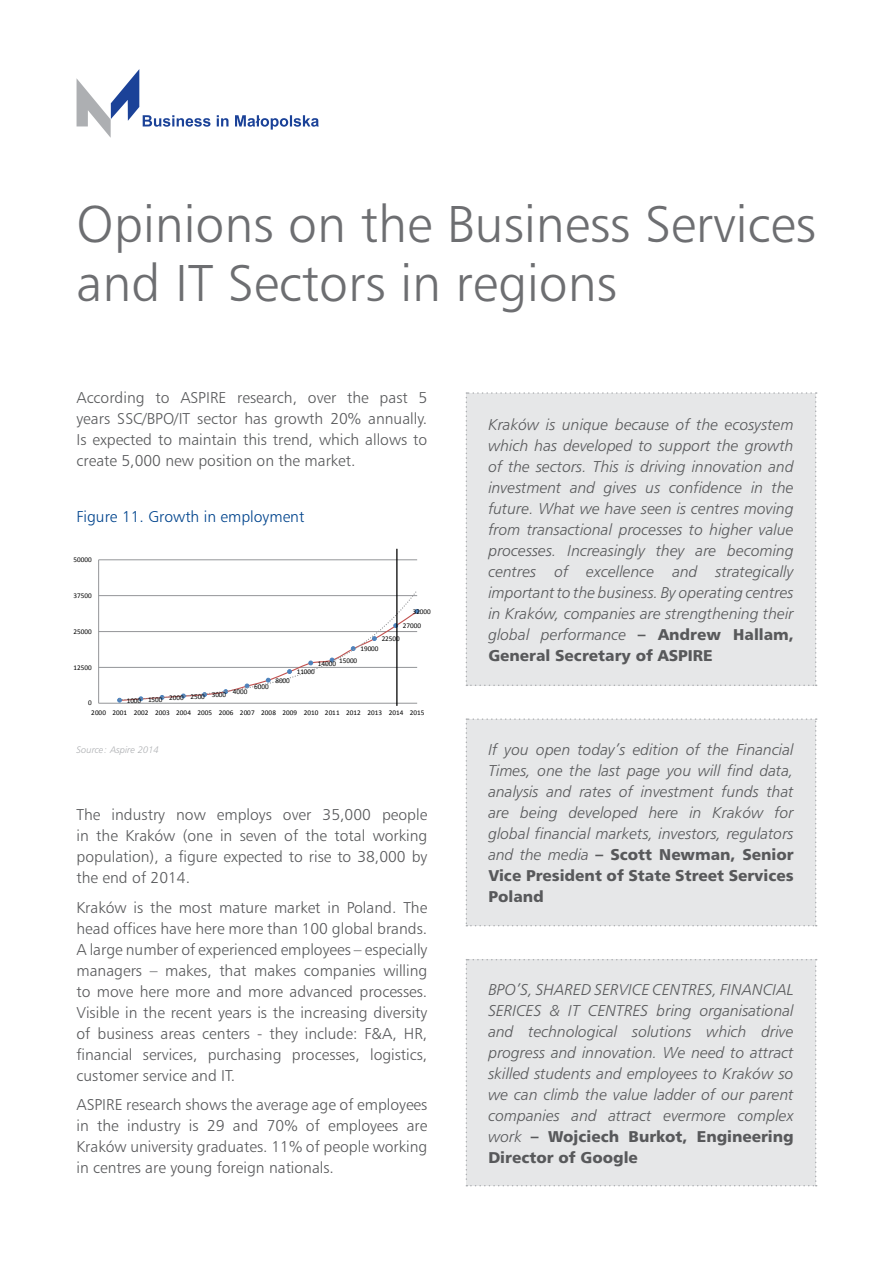
<style>
.page{position:relative;width:893px;height:1263px;background:#fff}
.page>*{position:absolute;margin:0;border:0;box-sizing:border-box;transform-origin:0 0}
.t1{font:49.5px/59.4px "Humnst 777 Lt PL";color:#6d6e71}
.t2{font:italic 15px/21px "Humnst 777 Lt PL";color:#58595b;text-align:justify}
.t3{font:15px/21px "Humnst 777 Lt PL";color:#58595b;text-align:justify}
.t4{font:15px/21px "Humnst 777 Blk PL";color:#58595b;text-align:justify}
.t5{font:15px "Humnst 777 Lt PL";color:#00448d}
.t6{font:italic 9px "Humnst 777 Lt PL";color:#adafb2}
.t7{font:7.2px "Calibri";letter-spacing:-.005em;color:#000}
.s1{font-family:"Humnst 777 Blk PL";font-style:normal}
.s2{font-family:"Humnst 777 Lt PL";font-style:italic}
</style>
<div class="page">
<svg style="left:77px;top:69px;width:242px;height:69px"></svg>
<div style="left:466px;top:392px;width:351px;height:294px;background:#e6e7e8"></div>
<div style="left:466px;top:718px;width:351px;height:208px;background:#e6e7e8"></div>
<div style="left:466px;top:959px;width:351px;height:227px;background:#e6e7e8"></div>
<hr style="left:99px;top:667px;width:318px;height:1px;background:#939598">
<hr style="left:99px;top:631px;width:318px;height:1px;background:#939598">
<hr style="left:99px;top:595px;width:318px;height:1px;background:#939598">
<hr style="left:99px;top:559px;width:318px;height:1px;background:#939598">
<hr style="left:99px;top:703px;width:318px;height:1px;background:#939598">
<hr style="left:98px;top:560px;width:1px;height:143px;background:#939598">
<svg style="left:117px;top:591px;width:302px;height:111px"></svg>
<hr style="left:396px;top:549px;width:2px;height:157px;background:#000">
<h1 class="t1" style="left:77px;top:193px;width:741px">Opinions on the Business Services and IT Sectors in regions</h1>
<p class="t3" style="left:77px;top:387px;width:142px">According to ASPIRE</p>
<p class="t3" style="left:77px;top:387px;width:352px;text-indent:161px">research, over the past 5 years SSC/BPO/IT sector has growth 20% annually.<br>Is expected to maintain this trend, which allows to create 5,000 new position on the market.</p>
<p class="t5" style="left:77px;top:507px;width:229px">Figure 11. Growth in employment</p>
<p class="t7" style="left:74px;top:555px;width:20px">50000</p>
<p class="t7" style="left:74px;top:591px;width:20px">37500</p>
<p class="t7" style="left:74px;top:627px;width:20px">25000</p>
<p class="t7" style="left:74px;top:663px;width:20px">12500</p>
<p class="t7" style="left:88px;top:698px;width:5px">0</p>
<p class="t7" style="left:413px;top:607px;width:20px">32000</p>
<p class="t7" style="left:403px;top:621px;width:20px">27000</p>
<p class="t7" style="left:382px;top:634px;width:20px">22500</p>
<p class="t7" style="left:360px;top:644px;width:20px">19000</p>
<p class="t7" style="left:318px;top:657px;width:41px">14000 15000</p>
<p class="t7" style="left:297px;top:667px;width:20px">11000</p>
<p class="t7" style="left:275px;top:676px;width:16px">8000</p>
<p class="t7" style="left:254px;top:682px;width:16px">6000</p>
<p class="t7" style="left:127px;top:692px;width:122px">1000 1500 2000 2500 3000 4000</p>
<p class="t7" style="left:91px;top:708px;width:335px">2000 2001 2002 2003 2004 2005 2006 2007 2008 2009 2010 2011 2012 2013 2014 2015</p>
<p class="t6" style="left:77px;top:744px;width:84px">Source: Aspire 2014</p>
<p class="t3" style="left:77px;top:804px;width:352px">The industry now employs over 35,000 people in the Kraków (one in seven of the total working population), a figure expected to rise to 38,000 by the end of 2014.</p>
<p class="t3" style="left:77px;top:896px;width:352px">Kraków is the most mature market in Poland. The head offices have here more than 100 global brands.<br>A large number of experienced employees – especially managers – makes, that makes companies willing to move here more and more advanced processes.<br>Visible in the recent years is the increasing diversity of business areas centers - they include: F&amp;A, HR, financial services, purchasing processes, logistics, customer service and IT.</p>
<p class="t3" style="left:77px;top:1094px;width:352px">ASPIRE research shows the average age of employees in the industry is 29 and 70% of employees are Kraków university graduates. 11% of people working in centres are young foreign nationals.</p>
<p class="t2" style="left:488px;top:413px;width:307px">Kraków is unique because of the ecosystem which has developed to support the growth of the sectors. This is driving innovation and investment and gives us confidence in the future. What we have seen is centres moving from transactional processes to higher value processes. Increasingly they are becoming centres of excellence and strategically important to the business. By operating centres in Kraków, companies are strengthening their global performance <span class="s1">– Andrew Hallam,</span></p>
<p class="t4" style="left:488px;top:644px;width:226px">General Secretary of ASPIRE</p>
<p class="t2" style="left:488px;top:739px;width:307px">If you open today’s edition of the Financial Times, one the last page you will find data, analysis and rates of investment funds that are being developed here in Kraków for global financial markets, investors, regulators</p>
<p class="t4" style="left:488px;top:843px;width:307px"><span class="s2">and the media</span> – Scott Newman, Senior Vice President of State Street Services Poland</p>
<p class="t2" style="left:488px;top:978px;width:307px">BPO’S, SHARED SERVICE CENTRES, FINANCIAL SERICES &amp; IT CENTRES bring organisational and technological solutions which drive progress and innovation. We need to attract skilled students and employees to Kraków so we can climb the value ladder of our parent companies and attract evermore complex</p>
<p class="t4" style="left:488px;top:1125px;width:307px"><span class="s2">work</span> – Wojciech Burkot, Engineering<br>Director of Google</p>
</div>
